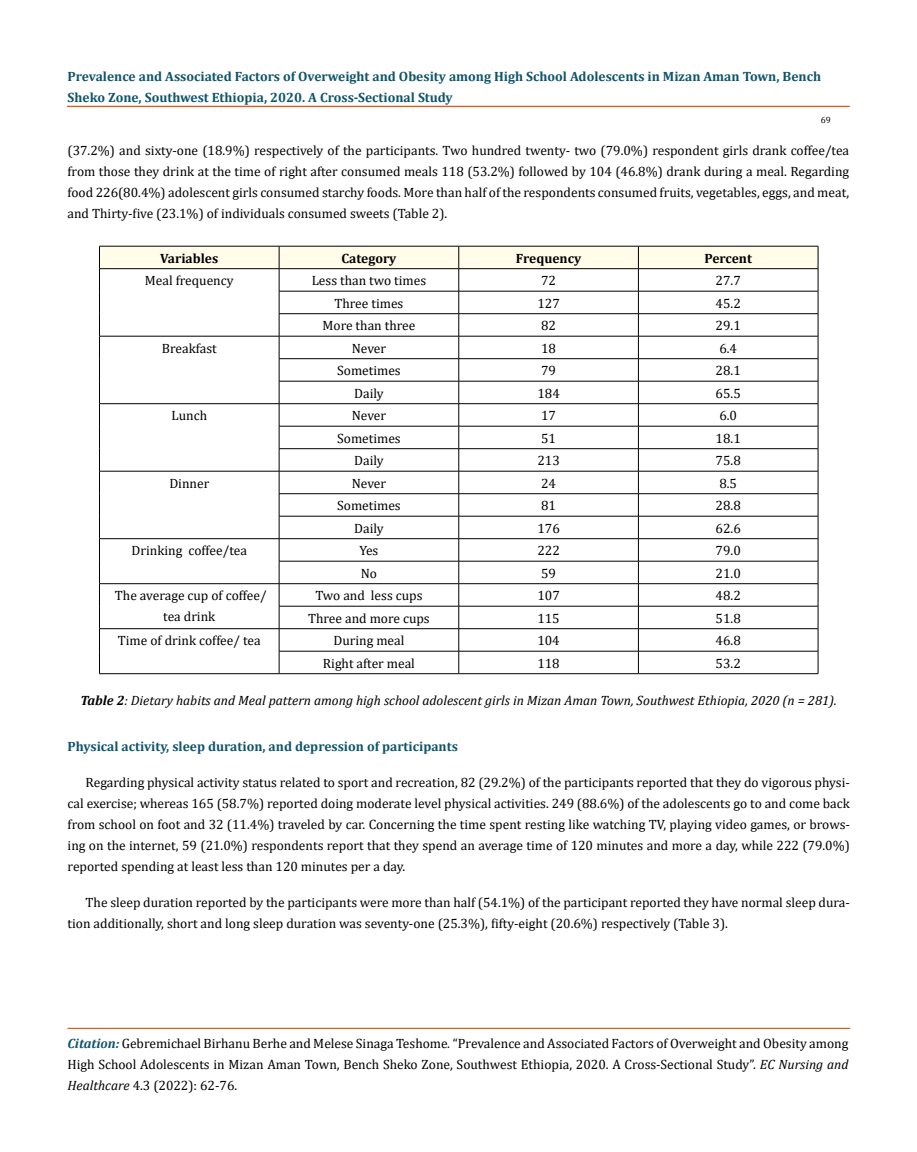
<style>
.page{position:relative;width:917px;height:1152px;background:#fff}
.page>*{position:absolute;margin:0;border:0;box-sizing:border-box;transform-origin:0 0}
.t1{font:13.5px/21px "Cambria";color:#000;text-align:justify}
.t2{font:700 13.5px/21px "Cambria";color:#0e546a}
.t3{font:italic 13.5px "Cambria";color:#000}
.t4{font:700 13.5px "Cambria";color:#000}
.t5{font:9px "Cambria";color:#000}
.s1{font-weight:700}
.s2{font-weight:700;font-style:italic;color:#0e546a}
.s3{font-style:italic}
</style>
<div class="page">
<div style="left:67px;top:106px;width:782px;height:1px;border:1px solid #e05d1a"></div>
<div style="left:68px;top:1028px;width:781px;height:1px;border:1px solid #e05d1a"></div>
<svg style="left:99px;top:246px;width:719px;height:427px"></svg>
<hr style="left:99px;top:673px;width:180px;height:1px;background:#000">
<hr style="left:279px;top:673px;width:180px;height:1px;background:#000">
<hr style="left:459px;top:673px;width:179px;height:1px;background:#000">
<hr style="left:638px;top:673px;width:180px;height:1px;background:#000">
<p class="t2" style="left:68px;top:66px;width:755px">Prevalence and Associated Factors of Overweight and Obesity among High School Adolescents in Mizan Aman Town, Bench<br>Sheko Zone, Southwest Ethiopia, 2020. A Cross-Sectional Study</p>
<p class="t1" style="left:68px;top:139px;width:783px">(37.2%) and sixty-one (18.9%) respectively of the participants. Two hundred twenty- two (79.0%) respondent girls drank coffee/tea from those they drink at the time of right after consumed meals 118 (53.2%) followed by 104 (46.8%) drank during a meal. Regarding food 226(80.4%) adolescent girls consumed starchy foods. More than half of the respondents consumed fruits, vegetables, eggs, and meat, and Thirty-five (23.1%) of individuals consumed sweets (Table 2).</p>
<p class="t4" style="left:160px;top:249px;width:60px">Variables</p>
<p class="t4" style="left:341px;top:249px;width:56px">Category</p>
<p class="t4" style="left:516px;top:249px;width:67px">Frequency</p>
<p class="t4" style="left:704px;top:249px;width:49px">Percent</p>
<p class="t1" style="left:145px;top:270px;width:90px">Meal frequency</p>
<p class="t1" style="left:312px;top:270px;width:116px">Less than two times</p>
<p class="t1" style="left:541px;top:270px;width:16px">72</p>
<p class="t1" style="left:715px;top:270px;width:27px">27.7</p>
<p class="t1" style="left:334px;top:293px;width:70px">Three times</p>
<p class="t1" style="left:537px;top:293px;width:24px">127</p>
<p class="t1" style="left:715px;top:293px;width:27px">45.2</p>
<p class="t1" style="left:322px;top:315px;width:94px">More than three</p>
<p class="t1" style="left:541px;top:315px;width:16px">82</p>
<p class="t1" style="left:715px;top:315px;width:27px">29.1</p>
<p class="t1" style="left:162px;top:338px;width:56px">Breakfast</p>
<p class="t1" style="left:352px;top:338px;width:36px">Never</p>
<p class="t1" style="left:541px;top:338px;width:16px">18</p>
<p class="t1" style="left:719px;top:338px;width:19px">6.4</p>
<p class="t1" style="left:337px;top:360px;width:65px">Sometimes</p>
<p class="t1" style="left:541px;top:360px;width:16px">79</p>
<p class="t1" style="left:715px;top:360px;width:27px">28.1</p>
<p class="t1" style="left:354px;top:383px;width:31px">Daily</p>
<p class="t1" style="left:537px;top:383px;width:24px">184</p>
<p class="t1" style="left:715px;top:383px;width:27px">65.5</p>
<p class="t1" style="left:171px;top:405px;width:37px">Lunch</p>
<p class="t1" style="left:352px;top:405px;width:36px">Never</p>
<p class="t1" style="left:541px;top:405px;width:16px">17</p>
<p class="t1" style="left:719px;top:405px;width:19px">6.0</p>
<p class="t1" style="left:337px;top:428px;width:65px">Sometimes</p>
<p class="t1" style="left:541px;top:428px;width:16px">51</p>
<p class="t1" style="left:715px;top:428px;width:27px">18.1</p>
<p class="t1" style="left:354px;top:450px;width:31px">Daily</p>
<p class="t1" style="left:537px;top:450px;width:24px">213</p>
<p class="t1" style="left:715px;top:450px;width:27px">75.8</p>
<p class="t1" style="left:169px;top:473px;width:41px">Dinner</p>
<p class="t1" style="left:352px;top:473px;width:36px">Never</p>
<p class="t1" style="left:541px;top:473px;width:16px">24</p>
<p class="t1" style="left:719px;top:473px;width:19px">8.5</p>
<p class="t1" style="left:337px;top:495px;width:65px">Sometimes</p>
<p class="t1" style="left:541px;top:495px;width:16px">81</p>
<p class="t1" style="left:715px;top:495px;width:27px">28.8</p>
<p class="t1" style="left:354px;top:518px;width:31px">Daily</p>
<p class="t1" style="left:537px;top:518px;width:24px">176</p>
<p class="t1" style="left:715px;top:518px;width:27px">62.6</p>
<p class="t1" style="left:132px;top:540px;width:117px">Drinking coffee/tea</p>
<p class="t1" style="left:359px;top:540px;width:20px">Yes</p>
<p class="t1" style="left:537px;top:540px;width:24px">222</p>
<p class="t1" style="left:715px;top:540px;width:27px">79.0</p>
<p class="t1" style="left:361px;top:563px;width:18px">No</p>
<p class="t1" style="left:541px;top:563px;width:16px">59</p>
<p class="t1" style="left:715px;top:563px;width:27px">21.0</p>
<p class="t1" style="left:115px;top:585px;width:153px;text-align:center">The average cup of coffee/ tea drink</p>
<p class="t1" style="left:315px;top:585px;width:109px">Two and less cups</p>
<p class="t1" style="left:537px;top:585px;width:24px">107</p>
<p class="t1" style="left:715px;top:585px;width:27px">48.2</p>
<p class="t5" style="left:820px;top:114px;width:11px">69</p>
<p class="t1" style="left:308px;top:608px;width:123px">Three and more cups</p>
<p class="t1" style="left:537px;top:608px;width:24px">115</p>
<p class="t1" style="left:715px;top:608px;width:27px">51.8</p>
<p class="t1" style="left:118px;top:630px;width:144px">Time of drink coffee/ tea</p>
<p class="t1" style="left:333px;top:630px;width:72px">During meal</p>
<p class="t1" style="left:537px;top:630px;width:24px">104</p>
<p class="t1" style="left:715px;top:630px;width:27px">46.8</p>
<p class="t1" style="left:323px;top:653px;width:94px">Right after meal</p>
<p class="t1" style="left:537px;top:653px;width:24px">118</p>
<p class="t1" style="left:715px;top:653px;width:27px">53.2</p>
<p class="t3" style="left:80px;top:691px;width:758px"><span class="s1">Table 2</span>: Dietary habits and Meal pattern among high school adolescent girls in Mizan Aman Town, Southwest Ethiopia, 2020 (n = 281).</p>
<p class="t2" style="left:68px;top:735px;width:392px">Physical activity, sleep duration, and depression of participants</p>
<p class="t1" style="left:68px;top:772px;width:783px;text-indent:18px">Regarding physical activity status related to sport and recreation, 82 (29.2%) of the participants reported that they do vigorous physi&shy;cal exercise; whereas 165 (58.7%) reported doing moderate level physical activities. 249 (88.6%) of the adolescents go to and come back from school on foot and 32 (11.4%) traveled by car. Concerning the time spent resting like watching TV, playing video games, or brows&shy;ing on the internet, 59 (21.0%) respondents report that they spend an average time of 120 minutes and more a day, while 222 (79.0%) reported spending at least less than 120 minutes per a day.</p>
<p class="t1" style="left:68px;top:892px;width:783px;text-indent:18px">The sleep duration reported by the participants were more than half (54.1%) of the participant reported they have normal sleep dura&shy;tion additionally, short and long sleep duration was seventy-one (25.3%), fifty-eight (20.6%) respectively (Table 3).</p>
<p class="t1" style="left:68px;top:1033px;width:782px"><span class="s2">Citation:</span> Gebremichael Birhanu Berhe and Melese Sinaga Teshome<span class="s3">.</span> “Prevalence and Associated Factors of Overweight and Obesity among High School Adolescents in Mizan Aman Town, Bench Sheko Zone, Southwest Ethiopia, 2020. A Cross-Sectional Study”. <span class="s3">EC Nursing and Healthcare</span> 4.3 (2022): 62-76.</p>
</div>
